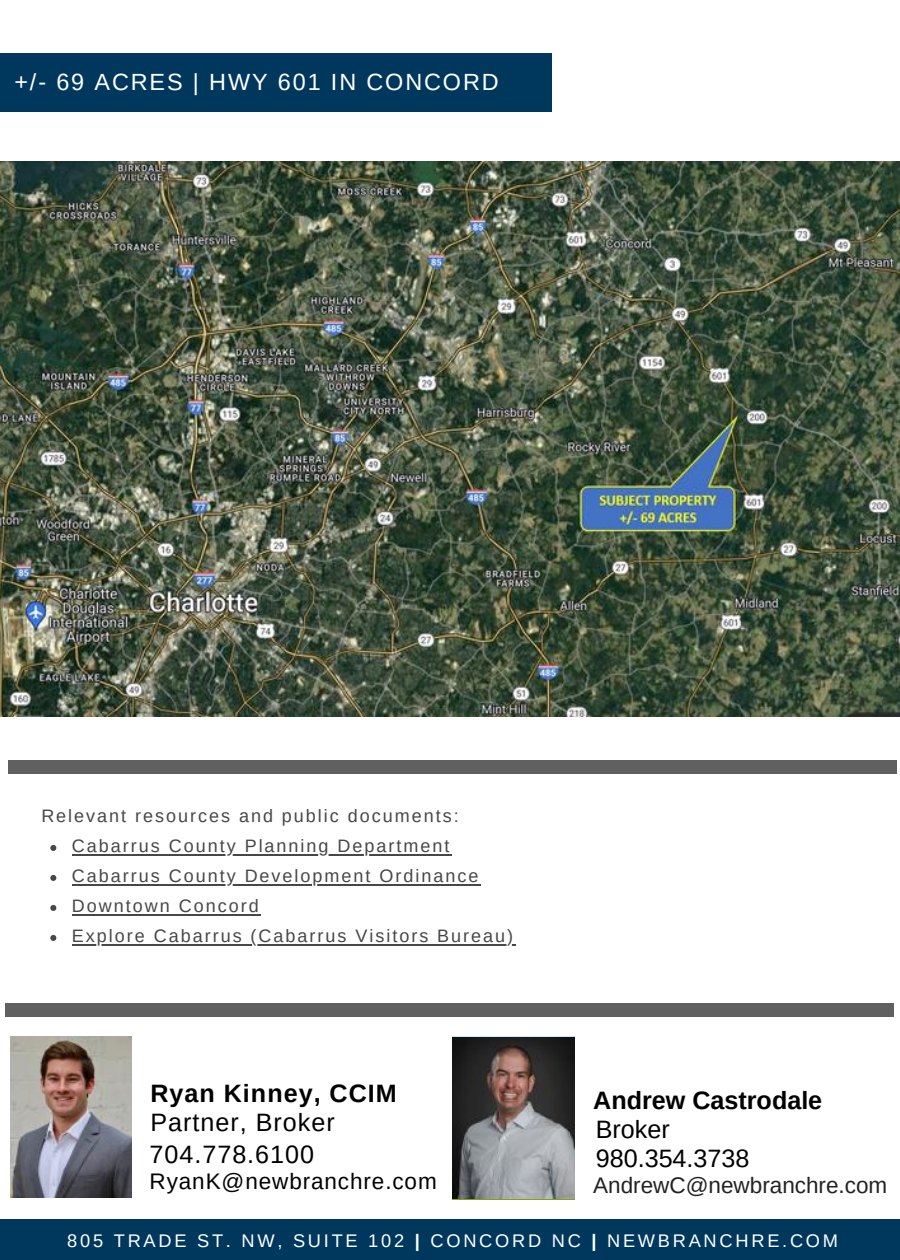
<style>
.page{position:relative;width:900px;height:1260px;background:#fff}
.page>*{position:absolute;margin:0;border:0;box-sizing:border-box;transform-origin:0 0}
.t1{font:25.25px/31.5px "Arimo";letter-spacing:.04em;color:#000}
.t2{font:25.25px/28.8px "Arimo";color:#000}
.t3{font:700 25.25px "Arimo";color:#000}
.t4{font:700 25.25px "Arimo";letter-spacing:.04em;color:#000}
.t5{font:23.5px "Arimo";letter-spacing:.08em;color:#fff}
.t6{font:22.5px "Arimo";color:#222}
.t7{font:22.5px "Arimo";letter-spacing:.04em;color:#000}
.t8{font:18.25px "Arimo";letter-spacing:.15em;color:#fff}
.t9{font:18px/30px "Arimo";letter-spacing:.11em;color:#474747}
.s1{font-weight:700}
</style>
<div class="page">
<div style="left:0;top:1220px;width:900px;height:40px;background:#00385d"></div>
<img style="left:10px;top:1036px;width:122px;height:162px">
<div style="left:5px;top:1004px;width:889px;height:13px;background:#606060"></div>
<img style="left:453px;top:1037px;width:122px;height:161px">
<div style="left:0;top:53px;width:552px;height:59px;background:#00385d"></div>
<img style="left:0;top:162px;width:900px;height:555px">
<div style="left:8px;top:760px;width:889px;height:13px;background:#606060"></div>
<svg style="left:50px;top:845px;width:6px;height:6px"></svg>
<hr style="left:72px;top:854px;width:379px;height:1px;background:#474747">
<svg style="left:50px;top:875px;width:6px;height:6px"></svg>
<hr style="left:72px;top:884px;width:408px;height:1px;background:#474747">
<svg style="left:50px;top:905px;width:6px;height:6px"></svg>
<hr style="left:72px;top:914px;width:189px;height:1px;background:#474747">
<svg style="left:50px;top:935px;width:6px;height:6px"></svg>
<hr style="left:72px;top:944px;width:443px;height:1px;background:#474747">
<h2 class="t5" style="left:14px;top:69px;width:486px">+/- 69 ACRES | HWY 601 IN CONCORD</h2>
<p class="t9" style="left:41px;top:801px;width:419px">Relevant resources and public documents:</p>
<p class="t9" style="left:72px;top:831px;width:443px">Cabarrus County Planning Department Cabarrus County Development Ordinance Downtown Concord<br>Explore Cabarrus (Cabarrus Visitors Bureau)</p>
<h1 class="t4" style="left:150px;top:1080px;width:248px">Ryan Kinney, CCIM</h1>
<h1 class="t1" style="left:149px;top:1107px;width:187px">Partner, Broker<br>704.778.6100</h1>
<h1 class="t3" style="left:593px;top:1086px;width:231px">Andrew Castrodale</h1>
<h1 class="t2" style="left:596px;top:1115px;width:155px">Broker<br>980.354.3738</h1>
<p class="t6" style="left:593px;top:1173px;width:296px">AndrewC@newbranchre.com</p>
<p class="t7" style="left:150px;top:1169px;width:289px">RyanK@newbranchre.com</p>
<p class="t8" style="left:67px;top:1230px;width:772px">805 TRADE ST. NW, SUITE 102 <span class="s1">|</span> CONCORD NC <span class="s1">|</span> NEWBRANCHRE.COM</p>
</div>
